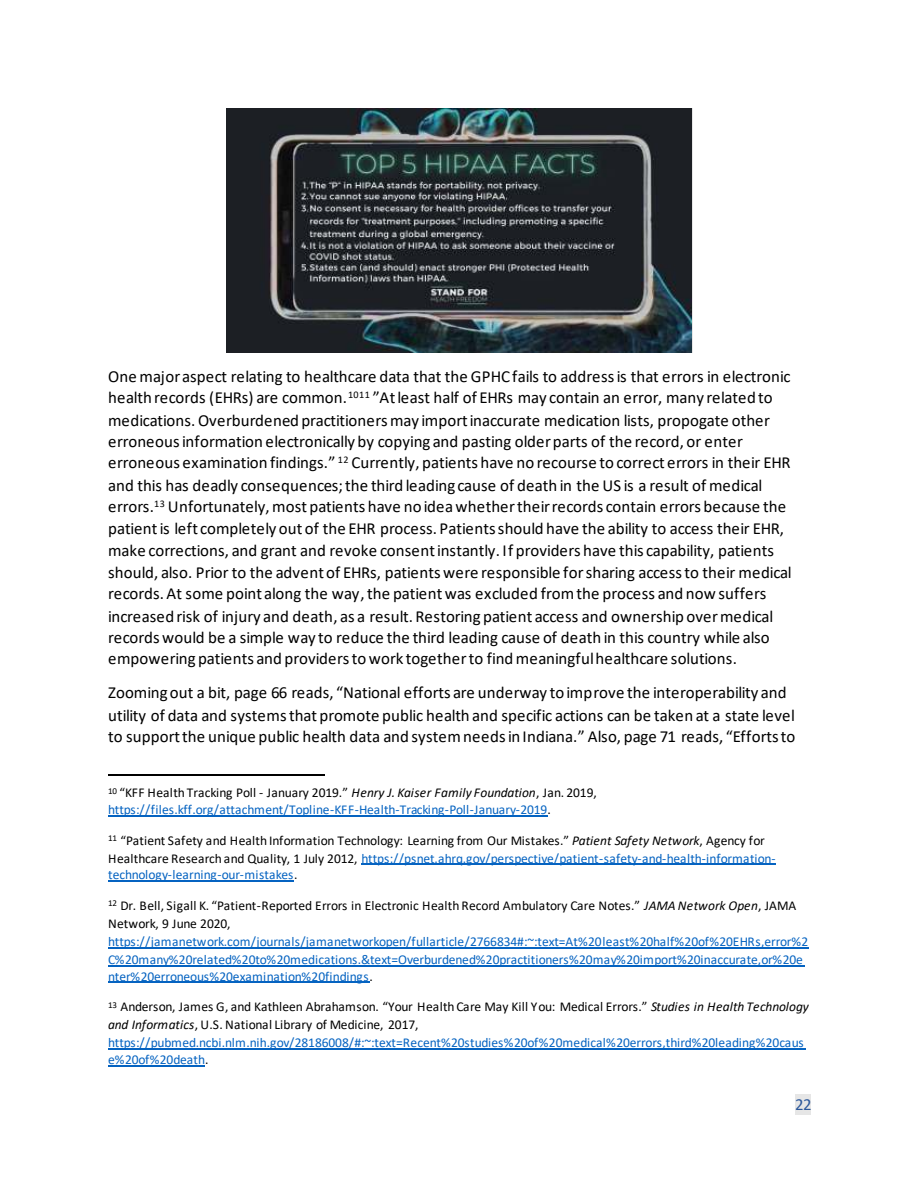
<style>
.page{position:relative;width:918px;height:1188px;background:#fff}
.page>*{position:absolute;margin:0;border:0;box-sizing:border-box;transform-origin:0 0}
.t1{font:16.8px/21.8px "Calibri";color:#000}
.t2{font:16.8px "Calibri";color:#2b579a}
.t3{font:13.5px/17.7px "Calibri";letter-spacing:-.005em;color:#0563c1}
.t4{font:13.5px/17.4px "Calibri";color:#000}
.s1{color:#000}
.s2{font-style:italic;color:#000}
.s3{font-style:italic}
.s4{color:#0563c1}
</style>
<div class="page">
<div style="left:795px;top:1095px;width:16px;height:20px;background:#e6e6e6"></div>
<hr style="left:108px;top:775px;width:216px;height:1px;background:#000">
<hr style="left:108px;top:815px;width:439px;height:1px;background:#0563c1">
<hr style="left:362px;top:864px;width:414px;height:1px;background:#0563c1">
<hr style="left:108px;top:881px;width:186px;height:1px;background:#0563c1">
<hr style="left:108px;top:947px;width:701px;height:1px;background:#0563c1">
<hr style="left:108px;top:965px;width:696px;height:1px;background:#0563c1">
<hr style="left:108px;top:982px;width:261px;height:1px;background:#0563c1">
<hr style="left:108px;top:1048px;width:697px;height:2px;background:#0563c1">
<hr style="left:108px;top:1065px;width:97px;height:1px;background:#0563c1">
<img style="left:226px;top:108px;width:466px;height:244px">
<p class="t1" style="left:108px;top:366px;width:685px">One major aspect relating to healthcare data that the GPHC fails to address is that errors in electronic health records (EHRs) are common.<sup>1011</sup> ”At least half of EHRs may contain an error, many related to medications. Overburdened practitioners may import inaccurate medication lists, propogate other erroneous information electronically by copying and pasting older parts of the record, or enter erroneous examination findings.” <sup>12</sup> Currently, patients have no recourse to correct errors in their EHR and this has deadly consequences; the third leading cause of death in the US is a result of medical errors.<sup>13</sup> Unfortunately, most patients have no idea whether their records contain errors because the patient is left completely out of the EHR process. Patients should have the ability to access their EHR, make corrections, and grant and revoke consent instantly. If providers have this capability, patients should, also. Prior to the advent of EHRs, patients were responsible for sharing access to their medical records. At some point along the way, the patient was excluded from the process and now suffers increased risk of injury and death, as a result. Restoring patient access and ownership over medical records would be a simple way to reduce the third leading cause of death in this country while also empowering patients and providers to work together to find meaningful healthcare solutions.</p>
<p class="t1" style="left:108px;top:681px;width:689px">Zooming out a bit, page 66 reads, “National efforts are underway to improve the interoperability and utility of data and systems that promote public health and specific actions can be taken at a state level to support the unique public health data and system needs in Indiana.” Also, page 71 reads, “Efforts to</p>
<p class="t3" style="left:108px;top:785px;width:490px;line-height:17px"><sup>10</sup> <span class="s1">“KFF Health Tracking Poll - January 2019.”</span> <span class="s2">Henry J. Kaiser Family Foundation</span><span class="s1">, Jan. 2019, </span>https://files.kff.org/attachment/Topline-KFF-Health-Tracking-Poll-January-2019<span class="s1">.</span></p>
<p class="t4" style="left:108px;top:831px;width:669px"><sup>11</sup> “Patient Safety and Health Information Technology: Learning from Our Mistakes.” <span class="s3">Patient Safety Network</span>, Agency for<br>Healthcare Research and Quality, 1 July 2012, <span class="s4">https://psnet.ahrq.gov/perspective/patient-safety-and-health-information&shy;technology-learning-our-mistakes</span>.</p>
<p class="t4" style="left:108px;top:896px;width:690px;line-height:18px"><sup>12</sup> Dr. Bell, Sigall K. “Patient-Reported Errors in Electronic Health Record Ambulatory Care Notes.” <span class="s3">JAMA Network Open</span>, JAMA<br>Network, 9 June 2020,</p>
<p class="t3" style="left:108px;top:933px;width:702px">https://jamanetwork.com/journals/jamanetworkopen/fullarticle/2766834#:~:text=At%20least%20half%20of%20EHRs,error%2<br>C%20many%20related%20to%20medications.&amp;text=Overburdened%20practitioners%20may%20import%20inaccurate,or%20e nter%20erroneous%20examination%20findings<span class="s1">.</span></p>
<p class="t3" style="left:108px;top:999px;width:702px"><sup>13</sup> <span class="s1">Anderson, James G, and Kathleen Abrahamson. “Your Health Care May Kill You: Medical Errors.”</span> <span class="s2">Studies in Health Technology and Informatics</span><span class="s1">, U.S. National Library of Medicine, 2017, </span>https://pubmed.ncbi.nlm.nih.gov/28186008/#:~:text=Recent%20studies%20of%20medical%20errors,third%20leading%20caus e%20of%20death<span class="s1">.</span></p>
<p class="t2" style="left:795px;top:1098px;width:18px">22</p>
</div>
